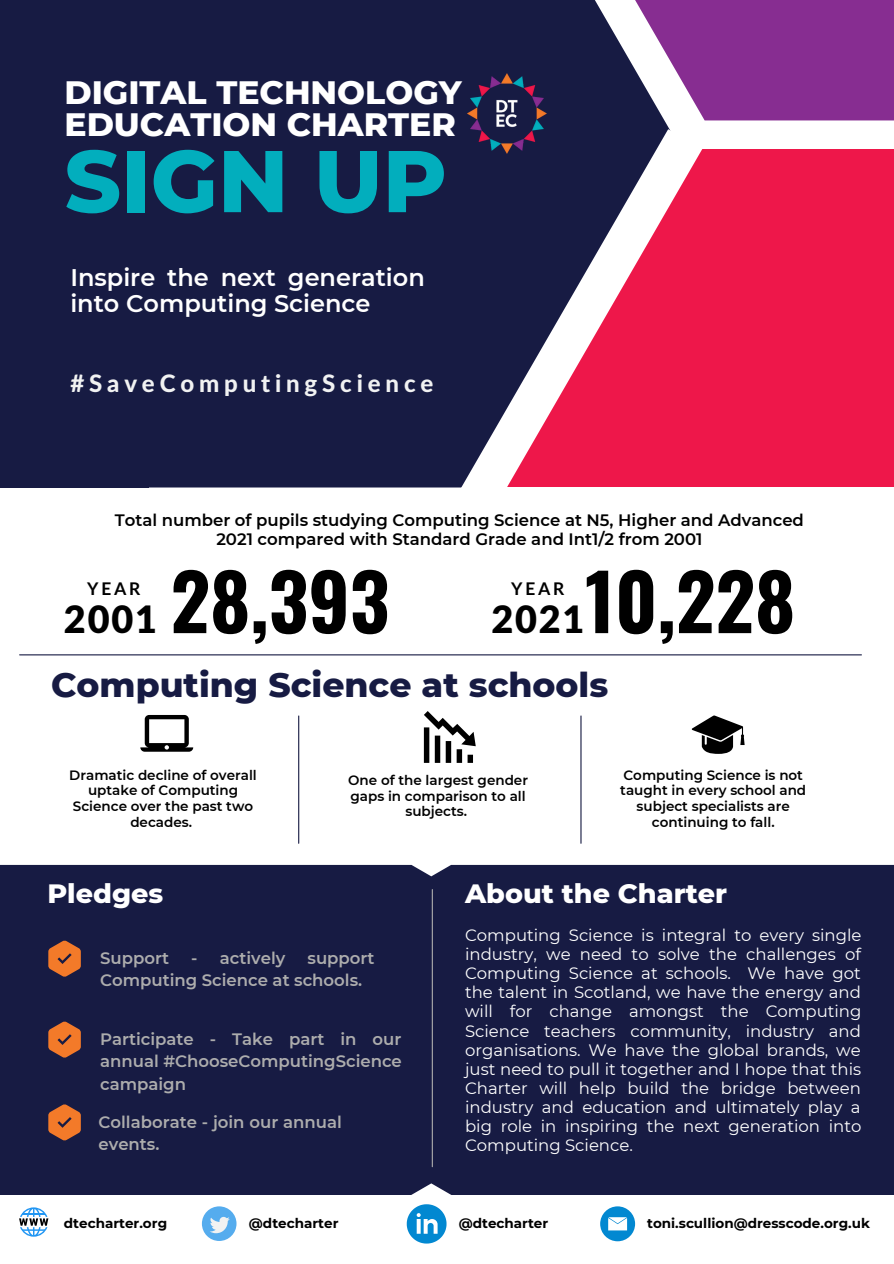
<style>
.page{position:relative;width:894px;height:1264px;background:#fff}
.page>*{position:absolute;margin:0;border:0;box-sizing:border-box;transform-origin:0 0}
.t1{font:800 87.3px "Montserrat";color:#02aebd}
.t2{font:700 77.1px "Oswald";color:#000}
.t3{font:900 37.8px "Lato Latin";letter-spacing:.045em;color:#000}
.t4{font:800 34.5px "Montserrat";color:#171b43}
.t5{font:800 33px/32.2px "Montserrat";color:#fff}
.t6{font:800 27px "Montserrat";color:#fff}
.t7{font:600 24px/26px "Montserrat";color:#fff}
.t8{font:800 24px "Lato Latin";letter-spacing:.2em;color:#f1f2f2}
.t9{font:700 17.4px "Lato";letter-spacing:.155em;color:#000}
.t10{font:16.5px/19.2px "Montserrat";color:#fff;text-align:justify}
.t11{font:600 16.5px/22.5px "Montserrat";color:#adadad}
.t12{font:600 16.5px/19.2px "Montserrat";color:#000;text-align:center}
.t13{font:600 13.5px/15.8px "Montserrat";color:#000;text-align:center}
.t14{font:700 13.5px "Montserrat";color:#000}
</style>
<div class="page">
<div style="left:492px;top:149px;width:401px;height:338px;background:#ee174a"></div>
<div style="left:0;top:0;width:671px;height:487px;background:#171b43"></div>
<svg style="left:458px;top:129px;width:244px;height:359px"></svg>
<svg style="left:597px;top:0;width:296px;height:120px;background:#894796"></svg>
<div style="left:0;top:865px;width:893px;height:329px;background:#171b43"></div>
<svg style="left:48px;top:940px;width:33px;height:36px"></svg>
<svg style="left:48px;top:1021px;width:33px;height:36px"></svg>
<svg style="left:48px;top:1104px;width:33px;height:36px"></svg>
<hr style="left:431px;top:889px;width:2px;height:277px;background:#adadad">
<hr style="left:580px;top:716px;width:1px;height:127px;background:#171b43">
<hr style="left:298px;top:716px;width:1px;height:127px;background:#171b43">
<img style="left:467px;top:73px;width:84px;height:80px">
<div style="left:202px;top:1206px;width:34px;height:34px;background:#55acee;border-radius:50%"></div>
<svg style="left:210px;top:1216px;width:20px;height:17px"></svg>
<svg style="left:691px;top:715px;width:53px;height:38px"></svg>
<svg style="left:424px;top:711px;width:51px;height:51px"></svg>
<svg style="left:140px;top:715px;width:53px;height:36px"></svg>
<div style="left:600px;top:1206px;width:35px;height:35px;background:#0288d1;border-radius:50%"></div>
<svg style="left:608px;top:1217px;width:19px;height:13px"></svg>
<svg style="left:406px;top:1204px;width:40px;height:39px"></svg>
<svg style="left:19px;top:1207px;width:29px;height:29px"></svg>
<hr style="left:20px;top:654px;width:841px;height:1px;background:#171b43">
<p class="t5" style="left:64px;top:76px;width:398px">DIGITAL TECHNOLOGY<br>EDUCATION CHARTER</p>
<p class="t1" style="left:64px;top:128px;width:384px">SIGN UP</p>
<p class="t7" style="left:70px;top:264px;width:356px">Inspire the next generation into Computing Science</p>
<p class="t8" style="left:70px;top:373px;width:364px">#SaveComputingScience</p>
<p class="t12" style="left:115px;top:511px;width:690px">Total number of pupils studying Computing Science at N5, Higher and Advanced<br>2021 compared with Standard Grade and Int1/2 from 2001</p>
<p class="t2" style="left:170px;top:541px;width:220px">28,393</p>
<p class="t2" style="left:585px;top:541px;width:212px">10,228</p>
<p class="t9" style="left:87px;top:578px;width:55px">YEAR</p>
<p class="t9" style="left:511px;top:578px;width:55px">YEAR</p>
<p class="t3" style="left:64px;top:602px;width:94px">2001</p>
<p class="t3" style="left:491px;top:602px;width:94px">2021</p>
<p class="t4" style="left:51px;top:663px;width:558px">Computing Science at schools</p>
<p class="t13" style="left:69px;top:767px;width:189px">Dramatic decline of overall uptake of Computing<br>Science over the past two decades.</p>
<p class="t13" style="left:348px;top:772px;width:181px">One of the largest gender gaps in comparison to all subjects.</p>
<p class="t13" style="left:620px;top:767px;width:187px">Computing Science is not taught in every school and subject specialists are continuing to fall.</p>
<p class="t6" style="left:47px;top:876px;width:117px">Pledges</p>
<p class="t6" style="left:465px;top:876px;width:263px">About the Charter</p>
<p class="t11" style="left:100px;top:946px;width:70px">Support</p>
<p class="t11" style="left:191px;top:946px;width:96px">- actively</p>
<p class="t11" style="left:100px;top:946px;width:276px;text-indent:207px">support<br>Computing Science at schools.</p>
<p class="t11" style="left:100px;top:1027px;width:303px;text-align:justify">Participate - Take part in our annual #ChooseComputingScience campaign</p>
<p class="t11" style="left:98px;top:1110px;width:245px">Collaborate - join our annual events.</p>
<p class="t10" style="left:465px;top:925px;width:398px">Computing Science is integral to every single industry, we need to solve the challenges of Computing Science at schools. We have got the talent in Scotland, we have the energy and will for change amongst the Computing Science teachers community, industry and organisations. We have the global brands, we just need to pull it together and I hope that this Charter will help build the bridge between industry and education and ultimately play a big role in inspiring the next generation into Computing Science.</p>
<p class="t14" style="left:64px;top:1215px;width:105px">dtecharter.org</p>
<p class="t14" style="left:647px;top:1215px;width:224px">toni.scullion@dresscode.org.uk</p>
<p class="t14" style="left:249px;top:1215px;width:91px">@dtecharter</p>
<p class="t14" style="left:458px;top:1215px;width:91px">@dtecharter</p>
</div>
